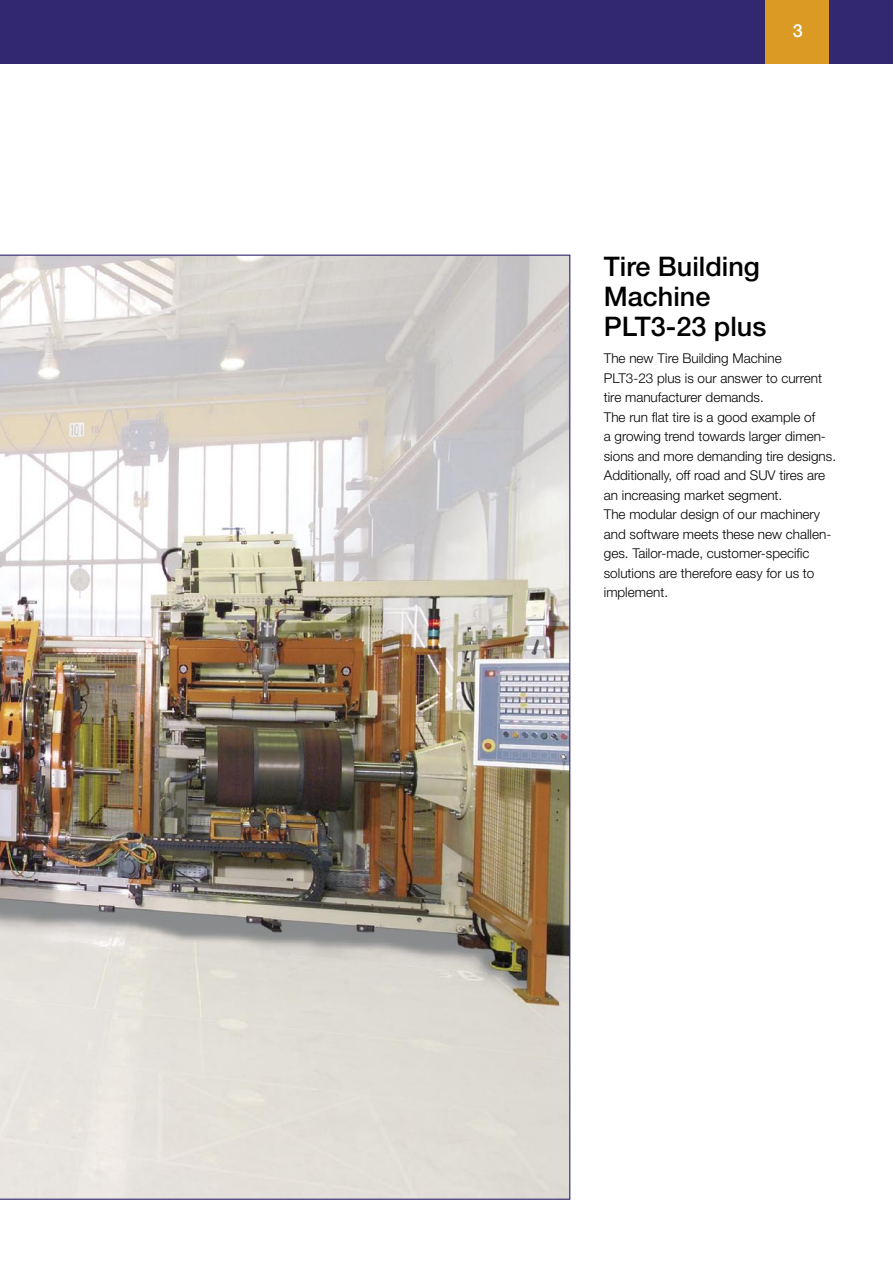
<style>
.page{position:relative;width:893px;height:1263px;background:#fff}
.page>*{position:absolute;margin:0;border:0;box-sizing:border-box;transform-origin:0 0}
.Subheadline{font:500 27px "Helvetica Neue";color:#000}
.t1{font:500 18px "Helvetica Neue";color:#fff}
.Fließtext{font:300 13.5px/19.5px "Helvetica Neue";color:#000}
</style>
<div class="page">
<div style="left:0;top:0;width:893px;height:64px;background:#322771"></div>
<div style="left:765px;top:0;width:64px;height:64px;background:#da9a23"></div>
<img style="left:0;top:255px;width:570px;height:945px">
<p class="t1" style="left:793px;top:20px;width:12px">3</p>
<p class="Subheadline" style="left:604px;top:250px;width:158px">Tire Building</p>
<p class="Subheadline" style="left:604px;top:280px;width:108px">Machine</p>
<p class="Subheadline" style="left:604px;top:310px;width:164px">PLT3-23 plus</p>
<p class="Fließtext" style="left:604px;top:348px;width:179px">The new Tire Building Machine</p>
<p class="Fließtext" style="left:604px;top:368px;width:220px">PLT3-23 plus is our answer to current tire manufacturer demands.</p>
<p class="Fließtext" style="left:604px;top:407px;width:213px">The run flat tire is a good example of</p>
<p class="Fließtext" style="left:604px;top:426px;width:234px">a growing trend towards larger dimen&shy;sions and more demanding tire designs.<br>Additionally, off road and SUV tires are an increasing market segment.</p>
<p class="Fließtext" style="left:604px;top:504px;width:229px">The modular design of our machinery and software meets these new challen&shy;ges. Tailor-made, customer-specific solutions are therefore easy for us to implement.</p>
</div>
